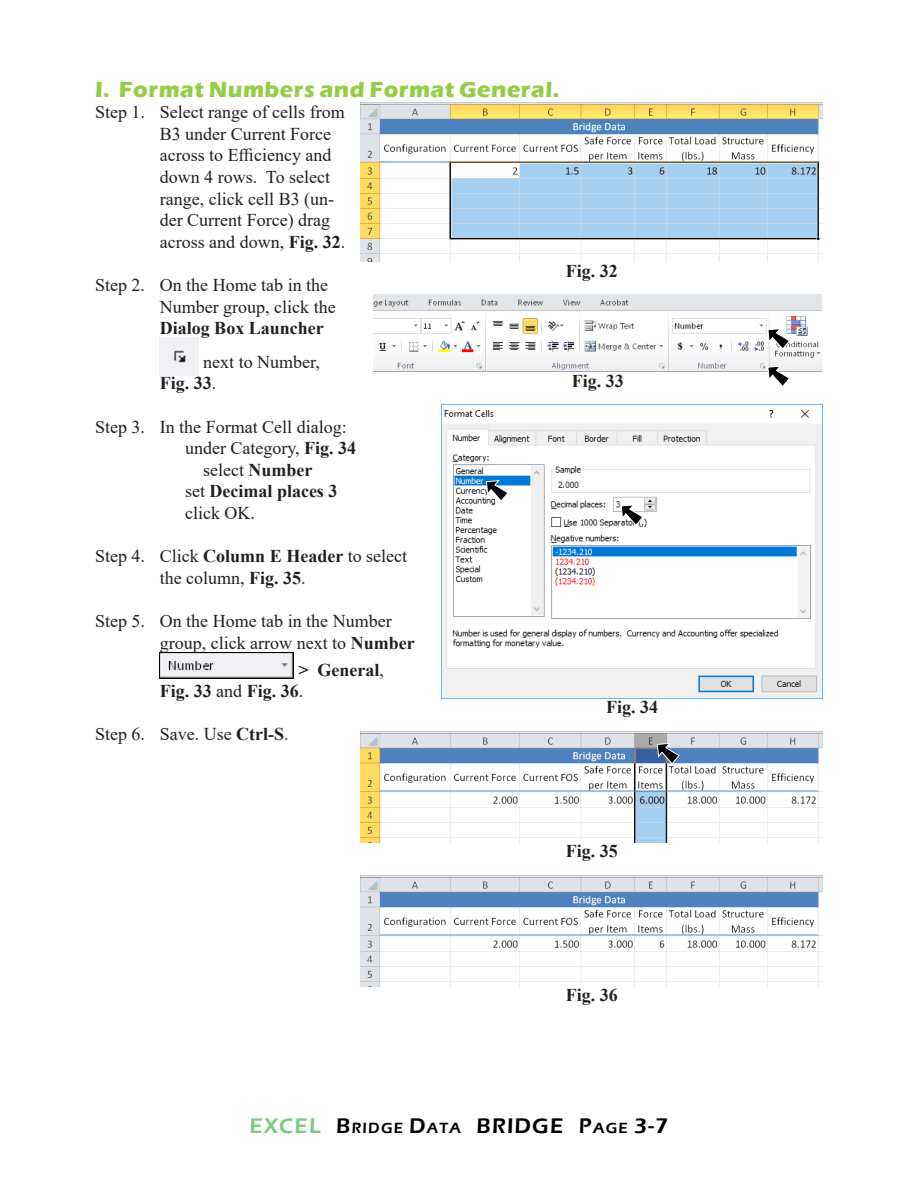
<style>
.page{position:relative;width:918px;height:1188px;background:#fff}
.page>*{position:absolute;margin:0;border:0;box-sizing:border-box;transform-origin:0 0}
.Subhead_1{font:700 22.5px "Eras ITC";letter-spacing:.025em;color:#95cd47}
.t1{font:600 21.75px "Eras ITC";color:#000}
.Body_text{font:18px/21.6px "Times New Roman";color:#231f20}
.Body_text-2{font:700 18px/21.6px "Times New Roman";color:#231f20}
.Fig_No{font:700 18px "Times New Roman";color:#231f20}
.t2{font:600 15.15px "Eras ITC";letter-spacing:.08em;color:#000}
.s1{font-weight:700}
.s2{font-weight:400}
.s3{font-size:21.75px;color:#7dcb81}
.s4{font-size:21.75px}
.s5{font-size:15.15px}
</style>
<div class="page">
<img style="left:160px;top:338px;width:39px;height:37px">
<img style="left:160px;top:652px;width:134px;height:27px">
<img style="left:360px;top:103px;width:463px;height:159px">
<img style="left:374px;top:294px;width:448px;height:78px">
<svg style="left:767px;top:366px;width:23px;height:20px"></svg>
<svg style="left:767px;top:328px;width:23px;height:22px"></svg>
<img style="left:360px;top:731px;width:463px;height:111px">
<svg style="left:657px;top:743px;width:23px;height:21px"></svg>
<img style="left:360px;top:875px;width:463px;height:111px">
<img style="left:441px;top:405px;width:382px;height:293px">
<svg style="left:486px;top:480px;width:23px;height:22px"></svg>
<svg style="left:621px;top:504px;width:23px;height:22px"></svg>
<p class="Subhead_1" style="left:95px;top:76px;width:466px">I. Format Numbers and Format General.</p>
<p class="Body_text" style="left:160px;top:101px;width:187px;text-indent:-65px">Step 1. Select range of cells from<br>B3 under Current Force across to Efficiency and down 4 rows. To select range, click cell B3 (un&shy;der Current Force) drag across and down, <span class="s1">Fig. 32</span>.</p>
<p class="Body_text" style="left:160px;top:274px;width:177px;text-indent:-65px">Step 2. On the Home tab in the<br>Number group, click the<br><span class="s1">Dialog Box Launcher</span></p>
<p class="Body_text" style="left:160px;top:350px;width:162px;text-indent:44px">next to Number,<br><span class="s1">Fig. 33</span>.</p>
<p class="Body_text" style="left:95px;top:415px;width:253px">Step 3. In the Format Cell dialog:</p>
<p class="Body_text" style="left:185px;top:437px;width:173px">under Category, <span class="s1">Fig. 34</span></p>
<p class="Body_text" style="left:203px;top:458px;width:111px">select <span class="s1">Number</span></p>
<p class="Body_text-2" style="left:185px;top:480px;width:154px"><span class="s2">set</span> Decimal places 3</p>
<p class="Body_text" style="left:185px;top:502px;width:71px">click OK.</p>
<p class="Body_text" style="left:160px;top:545px;width:249px;text-indent:-65px">Step 4. Click <span class="s1">Column E Header</span> to select the column, <span class="s1">Fig. 35</span>.</p>
<p class="Body_text" style="left:160px;top:610px;width:256px;text-indent:-65px">Step 5. On the Home tab in the Number group, click arrow next to <span class="s1">Number</span></p>
<p class="Body_text-2" style="left:160px;top:658px;width:226px;text-indent:139px">&gt; General<span class="s2">,<br></span>Fig. 33 <span class="s2">and</span> Fig. 36<span class="s2">.</span></p>
<p class="Body_text" style="left:95px;top:723px;width:195px">Step 6. Save. Use <span class="s1">Ctrl-S</span>.</p>
<p class="Fig_No" style="left:566px;top:258px;width:54px">Fig. 32</p>
<p class="Fig_No" style="left:572px;top:368px;width:54px">Fig. 33</p>
<p class="Fig_No" style="left:606px;top:694px;width:54px">Fig. 34</p>
<p class="Fig_No" style="left:566px;top:838px;width:54px">Fig. 35</p>
<p class="Fig_No" style="left:566px;top:982px;width:54px">Fig. 36</p>
<p class="t2" style="left:249px;top:1119px;width:258px"><span class="s3">EXCEL</span> <span class="s4">B</span>RIDGE <span class="s4">D</span>ATA <span class="s4">BRIDG</span></p>
<p class="t1" style="left:550px;top:1114px;width:120px">E P<span class="s5">AGE</span> 3-7</p>
</div>
